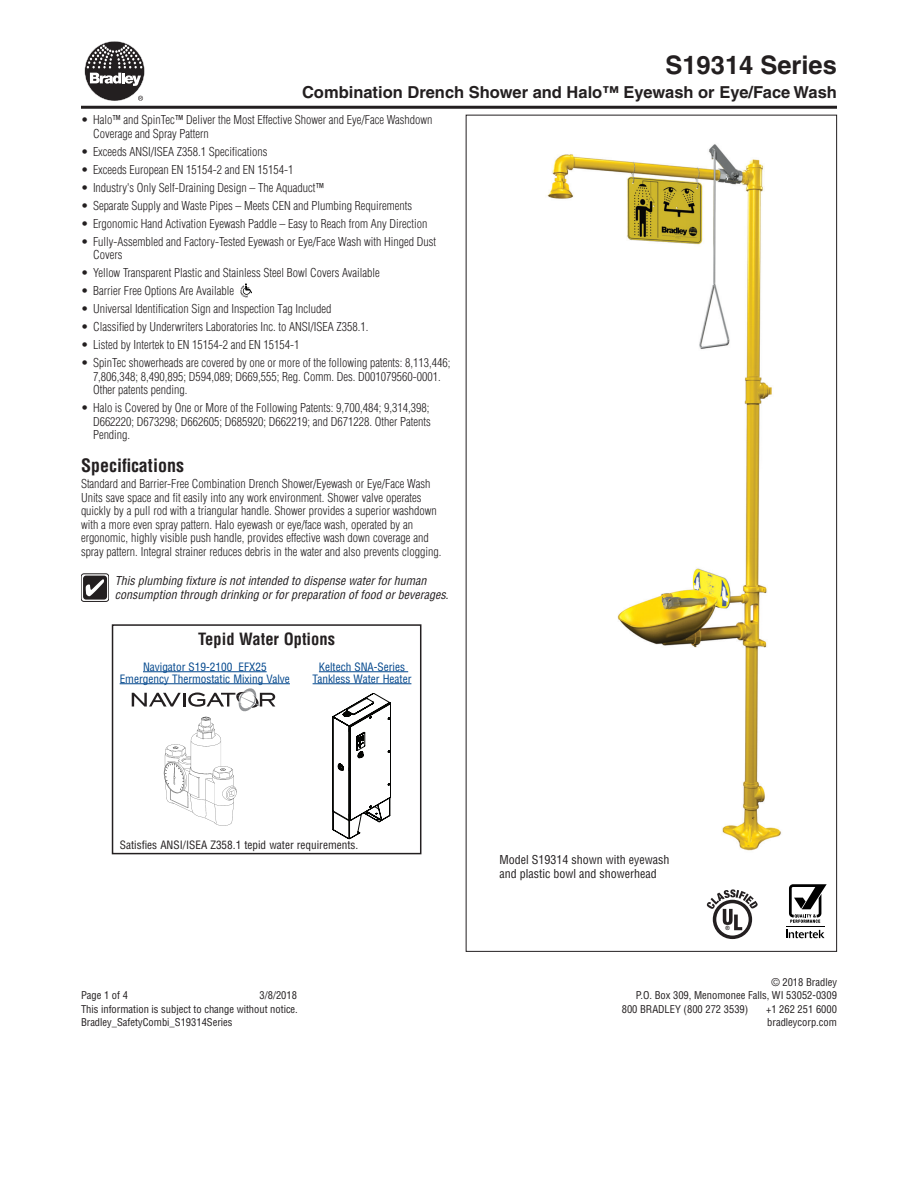
<style>
.page{position:relative;width:918px;height:1188px;background:#fff}
.page>*{position:absolute;margin:0;border:0;box-sizing:border-box;transform-origin:0 0}
.t1{font:700 25.5px "Helvetica";color:#231f20}
.Head{font:700 condensed 18px "Helvetica";color:#231f20}
.t2{font:700 16.5px "Helvetica";color:#231f20}
.t3{font:700 condensed 16.5px "Helvetica";color:#231f20}
.Body-Bulleted{font:300 condensed 12px/13.5px "Helvetica";color:#231f20}
.Body_Text{font:300 condensed 12px/13.5px "Helvetica";color:#231f20}
.Models{font:italic condensed 12px/13.5px "Helvetica";color:#231f20}
.t4{font:condensed 12px/14.4px "Helvetica";color:#231f20}
.t5{font:condensed 11.25px/12px "Helvetica";color:#01468c;text-align:center}
.t6{font:condensed 11.25px "Helvetica";color:#231f20}
.t7{font:condensed 10.5px/13.5px "Helvetica";color:#231f20}
.t8{font:700 5.85px "Arial";color:#231f20}
</style>
<div class="page">
<hr style="left:81px;top:106px;width:756px;height:3px;background:#231f20">
<svg style="left:84px;top:41px;width:61px;height:60px"></svg>
<img style="left:547px;top:144px;width:234px;height:707px">
<svg style="left:240px;top:283px;width:12px;height:14px"></svg>
<div style="left:83px;top:576px;width:24px;height:24px;background:#231f20;border-radius:3px"></div>
<svg style="left:86px;top:579px;width:18px;height:17px"></svg>
<div style="left:81px;top:574px;width:28px;height:28px;border:1px solid #231f20;border-radius:3px"></div>
<svg style="left:707px;top:889px;width:51px;height:50px"></svg>
<svg style="left:786px;top:930px;width:39px;height:8px"></svg>
<hr style="left:786px;top:926px;width:39px;height:1px;background:#000">
<svg style="left:789px;top:884px;width:38px;height:39px"></svg>
<div style="left:112px;top:624px;width:309px;height:230px;border:2px solid #231f20"></div>
<svg style="left:132px;top:693px;width:49px;height:14px"></svg>
<hr style="left:183px;top:693px;width:3px;height:14px;background:#231f20">
<svg style="left:188px;top:688px;width:87px;height:23px"></svg>
<hr style="left:143px;top:671px;width:124px;height:1px;background:#01468c">
<hr style="left:120px;top:683px;width:170px;height:1px;background:#01468c">
<hr style="left:319px;top:671px;width:89px;height:1px;background:#01468c">
<hr style="left:313px;top:683px;width:98px;height:1px;background:#01468c">
<svg style="left:333px;top:693px;width:58px;height:146px"></svg>
<img style="left:163px;top:716px;width:74px;height:109px">
<h1 class="t1" style="left:665px;top:50px;width:173px">S19314 Series</h1>
<h3 class="t2" style="left:302px;top:82px;width:536px">Combination Drench Shower and Halo™ Eyewash or Eye/Face Wash</h3>
<p class="Body-Bulleted" style="left:93px;top:113px;width:341px;text-indent:-12px">• Halo™ and SpinTec™ Deliver the Most Effective Shower and Eye/Face Washdown<br>Coverage and Spray Pattern</p>
<p class="Body-Bulleted" style="left:81px;top:145px;width:188px">• Exceeds ANSI/ISEA Z358.1 Specifications</p>
<p class="Body-Bulleted" style="left:81px;top:163px;width:214px">• Exceeds European EN 15154-2 and EN 15154-1</p>
<p class="Body-Bulleted" style="left:81px;top:181px;width:245px">• Industry's Only Self-Draining Design – The Aquaduct™</p>
<p class="Body-Bulleted" style="left:81px;top:199px;width:333px">• Separate Supply and Waste Pipes – Meets CEN and Plumbing Requirements</p>
<p class="Body-Bulleted" style="left:81px;top:217px;width:348px">• Ergonomic Hand Activation Eyewash Paddle – Easy to Reach from Any Direction</p>
<p class="Body-Bulleted" style="left:93px;top:235px;width:345px;text-indent:-12px">• Fully-Assembled and Factory-Tested Eyewash or Eye/Face Wash with Hinged Dust<br>Covers</p>
<p class="Body-Bulleted" style="left:81px;top:266px;width:300px">• Yellow Transparent Plastic and Stainless Steel Bowl Covers Available</p>
<p class="Body-Bulleted" style="left:81px;top:284px;width:155px">• Barrier Free Options Are Available</p>
<p class="Body-Bulleted" style="left:81px;top:302px;width:252px">• Universal Identification Sign and Inspection Tag Included</p>
<p class="Body-Bulleted" style="left:81px;top:320px;width:289px">• Classified by Underwriters Laboratories Inc. to ANSI/ISEA Z358.1.</p>
<p class="Body-Bulleted" style="left:81px;top:338px;width:220px">• Listed by Intertek to EN 15154-2 and EN 15154-1</p>
<p class="Body-Bulleted" style="left:93px;top:356px;width:359px;text-indent:-12px">• SpinTec showerheads are covered by one or more of the following patents: 8,113,446;<br>7,806,348; 8,490,895; D594,089; D669,555; Reg. Comm. Des. D001079560-0001.<br>Other patents pending.</p>
<p class="Body-Bulleted" style="left:93px;top:401px;width:339px;text-align:justify;text-indent:-12px">• Halo is Covered by One or More of the Following Patents: 9,700,484; 9,314,398; D662220; D673298; D662605; D685920; D662219; and D671228. Other Patents Pending.</p>
<p class="Head" style="left:81px;top:454px;width:104px">Specifications</p>
<p class="Body_Text" style="left:81px;top:477px;width:362px">Standard and Barrier-Free Combination Drench Shower/Eyewash or Eye/Face Wash Units save space and fit easily into any work environment. Shower valve operates quickly by a pull rod with a triangular handle. Shower provides a superior washdown with a more even spray pattern. Halo eyewash or eye/face wash, operated by an ergonomic, highly visible push handle, provides effective wash down coverage and spray pattern. Integral strainer reduces debris in the water and also prevents clogging.</p>
<p class="Models" style="left:115px;top:574px;width:335px">This plumbing fixture is not intended to dispense water for human consumption through drinking or for preparation of food or beverages.</p>
<p class="t3" style="left:198px;top:629px;width:138px">Tepid Water Options</p>
<p class="t5" style="left:143px;top:660px;width:125px">Navigator S19-2100 EFX25</p>
<p class="t5" style="left:120px;top:672px;width:172px">Emergency Thermostatic Mixing Valve</p>
<p class="t5" style="left:313px;top:660px;width:100px">Keltech SNA-Series<br>Tankless Water Heater</p>
<p class="t6" style="left:120px;top:837px;width:240px">Satisfies ANSI/ISEA Z358.1 tepid water requirements.</p>
<p class="t7" style="left:81px;top:988px;width:48px">Page 1 of 4</p>
<p class="t7" style="left:81px;top:988px;width:218px;text-align:justify;text-indent:179px">3/8/2018<br>This information is subject to change without notice.<br>Bradley_SafetyCombi_S19314Series</p>
<p class="t4" style="left:500px;top:852px;width:171px">Model S19314 shown with eyewash and plastic bowl and showerhead</p>
<p class="t8" style="left:726px;top:924px;width:6px">®</p>
<p class="t7" style="left:771px;top:975px;width:67px">© 2018 Bradley</p>
<p class="t7" style="left:636px;top:988px;width:203px">P.O. Box 309, Menomonee Falls, WI 53052-0309</p>
<p class="t7" style="left:622px;top:1002px;width:128px">800 BRADLEY (800 272 3539)</p>
<p class="t7" style="left:766px;top:1002px;width:72px">+1 262 251 6000 bradleycorp.com</p>
</div>
